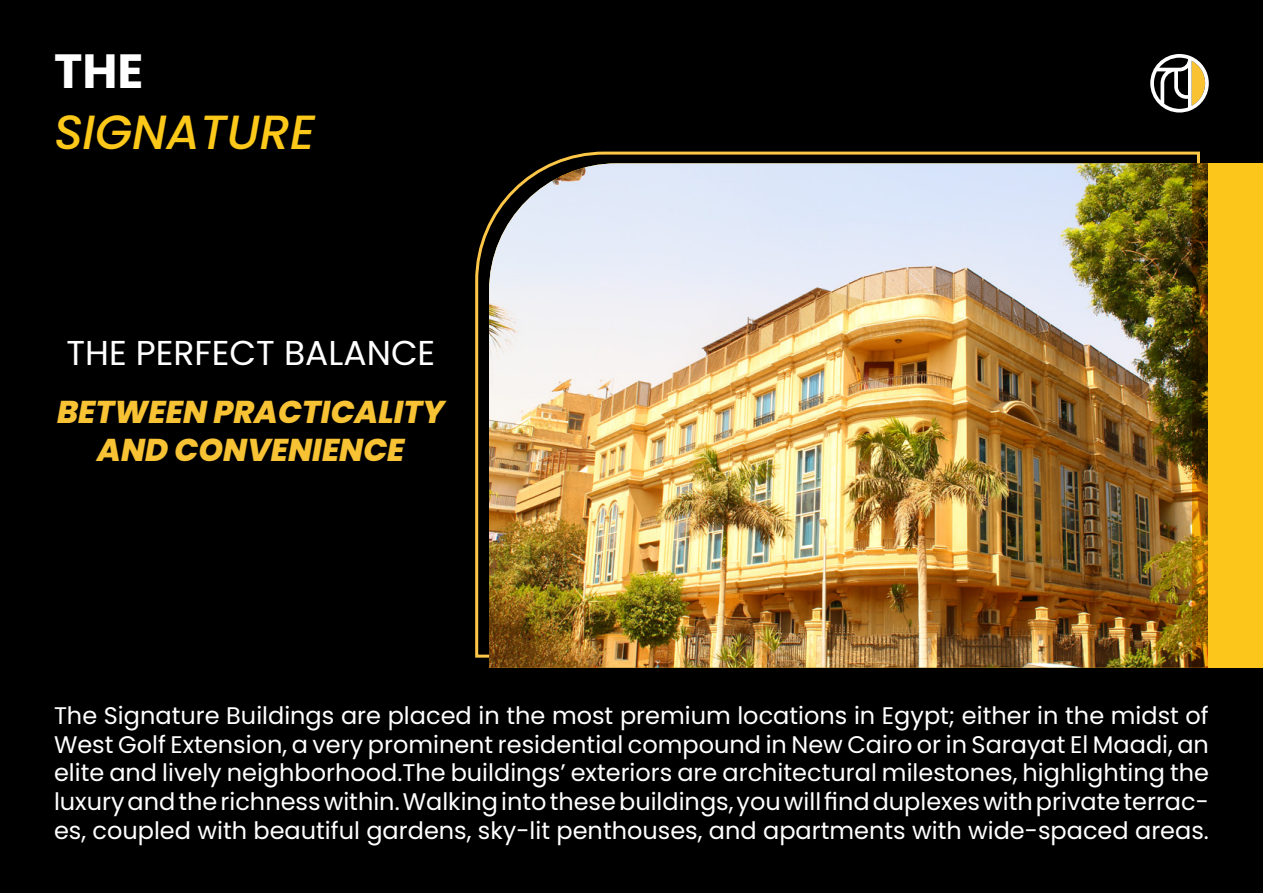
<style>
.page{position:relative;width:1263px;height:893px;background:#000}
.page>*{position:absolute;margin:0;border:0;box-sizing:border-box;transform-origin:0 0}
.t1{font:italic 500 48px "Poppins";letter-spacing:-.005em;color:#fcc81a}
.t2{font:700 48px "Poppins";color:#fff}
.t3{font:34.5px "Poppins";color:#fff}
.t4{font:italic 800 31.5px/37.8px "Poppins";color:#f7c233;text-align:center}
.t5{font:24px/28.8px "Poppins";color:#fff;text-align:justify}
</style>
<div class="page">
<svg style="left:1150px;top:54px;width:59px;height:59px"></svg>
<svg style="left:475px;top:151px;width:725px;height:507px"></svg>
<img style="left:489px;top:163px;width:703px;height:505px">
<svg style="left:1192px;top:163px;width:17px;height:505px;background:#6f4a03"></svg>
<div style="left:1209px;top:163px;width:54px;height:505px;background:#fcc71a"></div>
<h1 class="t2" style="left:54px;top:44px;width:91px">THE</h1>
<h1 class="t1" style="left:54px;top:104px;width:263px">SIGNATURE</h1>
<h2 class="t3" style="left:66px;top:333px;width:370px">THE PERFECT BALANCE</h2>
<h3 class="t4" style="left:57px;top:393px;width:389px">BETWEEN PRACTICALITY<br>AND CONVENIENCE</h3>
<p class="t5" style="left:54px;top:701px;width:1156px">The Signature Buildings are placed in the most premium locations in Egypt; either in the midst of West Golf Extension, a very prominent residential compound in New Cairo or in Sarayat El Maadi, an elite and lively neighborhood.The buildings’ exteriors are architectural milestones, highlighting the luxury and the richness within. Walking into these buildings, you will find duplexes with private terrac&shy;es, coupled with beautiful gardens, sky-lit penthouses, and apartments with wide-spaced areas.</p>
</div>
